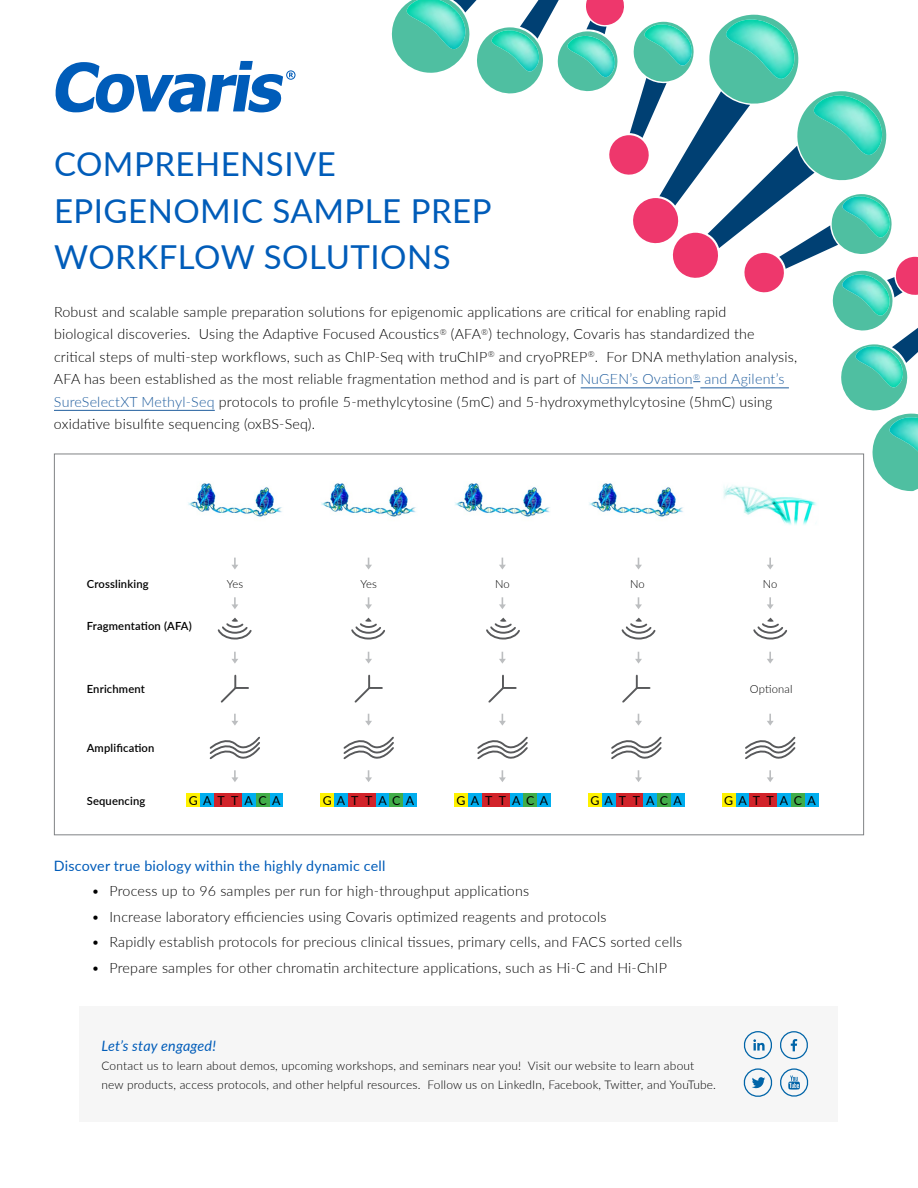
<style>
.page{position:relative;width:918px;height:1188px;background:#fff}
.page>*{position:absolute;margin:0;border:0;box-sizing:border-box;transform-origin:0 0}
.t1{font:italic 700 66.6px "Tahoma";color:#005cb9}
.t2{font:33px/46.5px "Lato";letter-spacing:.015em;color:#005cb9}
.t3{font:300 14.25px/22.5px "Lato";letter-spacing:.015em;color:#000}
.t4{font:14.25px "Lato";letter-spacing:.015em;color:#005cb9}
.t5{font:italic 14.25px "Lato";letter-spacing:.015em;color:#005cb9}
.t6{font:12.3px "Lato";letter-spacing:.465em;color:#000}
.t7{font:300 11.85px/19px "Lato";letter-spacing:.015em;color:#000}
.t8{font:600 11.25px "Lato";letter-spacing:.015em;color:#000}
.t9{font:300 11.25px "Lato";letter-spacing:.005em;color:#000}
.s1{color:#215e9e}
</style>
<div class="page">
<svg style="left:286px;top:70px;width:10px;height:10px"></svg>
<svg style="left:391px;top:0;width:527px;height:492px"></svg>
<hr style="left:700px;top:388px;width:89px;height:1px;background:#215e9e">
<hr style="left:54px;top:410px;width:161px;height:1px;background:#215e9e">
<img style="left:588px;top:482px;width:97px;height:35px">
<img style="left:454px;top:482px;width:97px;height:35px">
<img style="left:321px;top:482px;width:96px;height:35px">
<img style="left:188px;top:483px;width:94px;height:34px">
<img style="left:722px;top:482px;width:97px;height:43px">
<svg style="left:217px;top:618px;width:35px;height:22px"></svg>
<svg style="left:351px;top:618px;width:34px;height:22px"></svg>
<svg style="left:486px;top:618px;width:34px;height:22px"></svg>
<svg style="left:621px;top:618px;width:35px;height:22px"></svg>
<svg style="left:753px;top:618px;width:34px;height:22px"></svg>
<svg style="left:220px;top:676px;width:28px;height:27px"></svg>
<svg style="left:354px;top:676px;width:28px;height:27px"></svg>
<svg style="left:488px;top:676px;width:28px;height:27px"></svg>
<svg style="left:622px;top:676px;width:28px;height:27px"></svg>
<div style="left:187px;top:793px;width:13px;height:14px;background:#fff200"></div>
<div style="left:200px;top:793px;width:14px;height:14px;background:#00aeef"></div>
<div style="left:242px;top:793px;width:14px;height:14px;background:#00aeef"></div>
<div style="left:269px;top:793px;width:14px;height:14px;background:#00aeef"></div>
<div style="left:256px;top:793px;width:13px;height:14px;background:#41ad49"></div>
<div style="left:214px;top:793px;width:14px;height:14px;background:#d2232a"></div>
<div style="left:228px;top:793px;width:14px;height:14px;background:#d2232a"></div>
<div style="left:320px;top:793px;width:14px;height:14px;background:#fff200"></div>
<div style="left:334px;top:793px;width:14px;height:14px;background:#00aeef"></div>
<div style="left:376px;top:793px;width:13px;height:14px;background:#00aeef"></div>
<div style="left:403px;top:793px;width:14px;height:14px;background:#00aeef"></div>
<div style="left:389px;top:793px;width:14px;height:14px;background:#41ad49"></div>
<div style="left:348px;top:793px;width:14px;height:14px;background:#d2232a"></div>
<div style="left:362px;top:793px;width:14px;height:14px;background:#d2232a"></div>
<div style="left:454px;top:793px;width:14px;height:14px;background:#fff200"></div>
<div style="left:468px;top:793px;width:14px;height:14px;background:#00aeef"></div>
<div style="left:509px;top:793px;width:14px;height:14px;background:#00aeef"></div>
<div style="left:537px;top:793px;width:14px;height:14px;background:#00aeef"></div>
<div style="left:523px;top:793px;width:14px;height:14px;background:#41ad49"></div>
<div style="left:482px;top:793px;width:14px;height:14px;background:#d2232a"></div>
<div style="left:496px;top:793px;width:13px;height:14px;background:#d2232a"></div>
<div style="left:588px;top:793px;width:14px;height:14px;background:#fff200"></div>
<div style="left:602px;top:793px;width:14px;height:14px;background:#00aeef"></div>
<div style="left:643px;top:793px;width:14px;height:14px;background:#00aeef"></div>
<div style="left:671px;top:793px;width:14px;height:14px;background:#00aeef"></div>
<div style="left:657px;top:793px;width:14px;height:14px;background:#41ad49"></div>
<div style="left:616px;top:793px;width:13px;height:14px;background:#d2232a"></div>
<div style="left:629px;top:793px;width:14px;height:14px;background:#d2232a"></div>
<div style="left:722px;top:793px;width:14px;height:14px;background:#fff200"></div>
<div style="left:736px;top:793px;width:14px;height:14px;background:#00aeef"></div>
<div style="left:777px;top:793px;width:14px;height:14px;background:#00aeef"></div>
<div style="left:805px;top:793px;width:14px;height:14px;background:#00aeef"></div>
<div style="left:791px;top:793px;width:14px;height:14px;background:#41ad49"></div>
<div style="left:750px;top:793px;width:13px;height:14px;background:#d2232a"></div>
<div style="left:763px;top:793px;width:14px;height:14px;background:#d2232a"></div>
<svg style="left:767px;top:558px;width:7px;height:12px"></svg>
<svg style="left:767px;top:597px;width:7px;height:12px"></svg>
<svg style="left:767px;top:652px;width:7px;height:12px"></svg>
<svg style="left:767px;top:714px;width:7px;height:12px"></svg>
<svg style="left:745px;top:736px;width:51px;height:46px"></svg>
<svg style="left:635px;top:558px;width:7px;height:12px"></svg>
<svg style="left:635px;top:597px;width:7px;height:12px"></svg>
<svg style="left:635px;top:652px;width:7px;height:12px"></svg>
<svg style="left:635px;top:714px;width:7px;height:12px"></svg>
<svg style="left:611px;top:736px;width:51px;height:46px"></svg>
<svg style="left:499px;top:558px;width:7px;height:12px"></svg>
<svg style="left:499px;top:597px;width:7px;height:12px"></svg>
<svg style="left:499px;top:652px;width:7px;height:12px"></svg>
<svg style="left:499px;top:714px;width:7px;height:12px"></svg>
<svg style="left:477px;top:736px;width:51px;height:46px"></svg>
<svg style="left:365px;top:558px;width:7px;height:12px"></svg>
<svg style="left:365px;top:597px;width:7px;height:12px"></svg>
<svg style="left:365px;top:652px;width:7px;height:12px"></svg>
<svg style="left:365px;top:714px;width:7px;height:12px"></svg>
<svg style="left:343px;top:736px;width:51px;height:46px"></svg>
<svg style="left:232px;top:558px;width:6px;height:11px"></svg>
<svg style="left:231px;top:597px;width:7px;height:12px"></svg>
<svg style="left:232px;top:652px;width:6px;height:12px"></svg>
<svg style="left:232px;top:714px;width:6px;height:12px"></svg>
<svg style="left:209px;top:736px;width:51px;height:46px"></svg>
<div style="left:80px;top:1007px;width:758px;height:115px;background:#f6f6f6"></div>
<svg style="left:780px;top:1031px;width:28px;height:29px"></svg>
<svg style="left:743px;top:1031px;width:29px;height:29px"></svg>
<svg style="left:743px;top:1068px;width:30px;height:29px"></svg>
<svg style="left:780px;top:1068px;width:29px;height:29px"></svg>
<h1 class="t1" style="left:50px;top:45px;width:248px">Covaris</h1>
<h2 class="t2" style="left:54px;top:139px;width:439px">COMPREHENSIVE<br>EPIGENOMIC SAMPLE PREP<br>WORKFLOW SOLUTIONS</h2>
<p class="t3" style="left:54px;top:300px;width:745px">Robust and scalable sample preparation solutions for epigenomic applications are critical for enabling rapid<br>biological discoveries. Using the Adaptive Focused Acoustics<sup>®</sup> (AFA<sup>®</sup>) technology, Covaris has standardized the critical steps of multi-step workflows, such as ChIP-Seq with truChIP<sup>®</sup> and cryoPREP<sup>®</sup>. For DNA methylation analysis, AFA has been established as the most reliable fragmentation method and is part of <span class="s1">NuGEN’s Ovation</span><sup>®</sup> <span class="s1">and Agilent’s SureSelectXT Methyl-Seq</span> protocols to profile 5-methylcytosine (5mC) and 5-hydroxymethylcytosine (5hmC) using oxidative bisulfite sequencing (oxBS-Seq).</p>
<p class="t8" style="left:87px;top:576px;width:63px">Crosslinking</p>
<p class="t8" style="left:87px;top:618px;width:107px">Fragmentation (AFA)</p>
<p class="t8" style="left:87px;top:681px;width:60px">Enrichment</p>
<p class="t8" style="left:87px;top:740px;width:69px">Amplification</p>
<p class="t9" style="left:227px;top:576px;width:18px">Yes</p>
<p class="t9" style="left:361px;top:576px;width:18px">Yes</p>
<p class="t9" style="left:495px;top:576px;width:16px">No</p>
<p class="t9" style="left:630px;top:576px;width:16px">No</p>
<p class="t9" style="left:763px;top:576px;width:16px">No</p>
<p class="t9" style="left:750px;top:681px;width:44px">Optional</p>
<p class="t8" style="left:87px;top:792px;width:60px">Sequencing</p>
<p class="t6" style="left:189px;top:791px;width:93px">GATTACA</p>
<p class="t6" style="left:323px;top:791px;width:93px">GATTACA</p>
<p class="t6" style="left:457px;top:791px;width:93px">GATTACA</p>
<p class="t6" style="left:590px;top:791px;width:93px">GATTACA</p>
<p class="t6" style="left:724px;top:791px;width:93px">GATTACA</p>
<p class="t4" style="left:54px;top:855px;width:333px">Discover true biology within the highly dynamic cell</p>
<p class="t3" style="left:91px;top:879px;width:439px">• Process up to 96 samples per run for high-throughput applications</p>
<p class="t3" style="left:91px;top:905px;width:516px">• Increase laboratory efficiencies using Covaris optimized reagents and protocols</p>
<p class="t3" style="left:91px;top:930px;width:592px">• Rapidly establish protocols for precious clinical tissues, primary cells, and FACS sorted cells</p>
<p class="t3" style="left:91px;top:956px;width:577px">• Prepare samples for other chromatin architecture applications, such as Hi-C and Hi-ChIP</p>
<p class="t5" style="left:102px;top:1036px;width:116px">Let’s stay engaged!</p>
<p class="t7" style="left:102px;top:1056px;width:616px">Contact us to learn about demos, upcoming workshops, and seminars near you! Visit our website to learn about new products, access protocols, and other helpful resources. Follow us on LinkedIn, Facebook, Twitter, and YouTube.</p>
</div>
